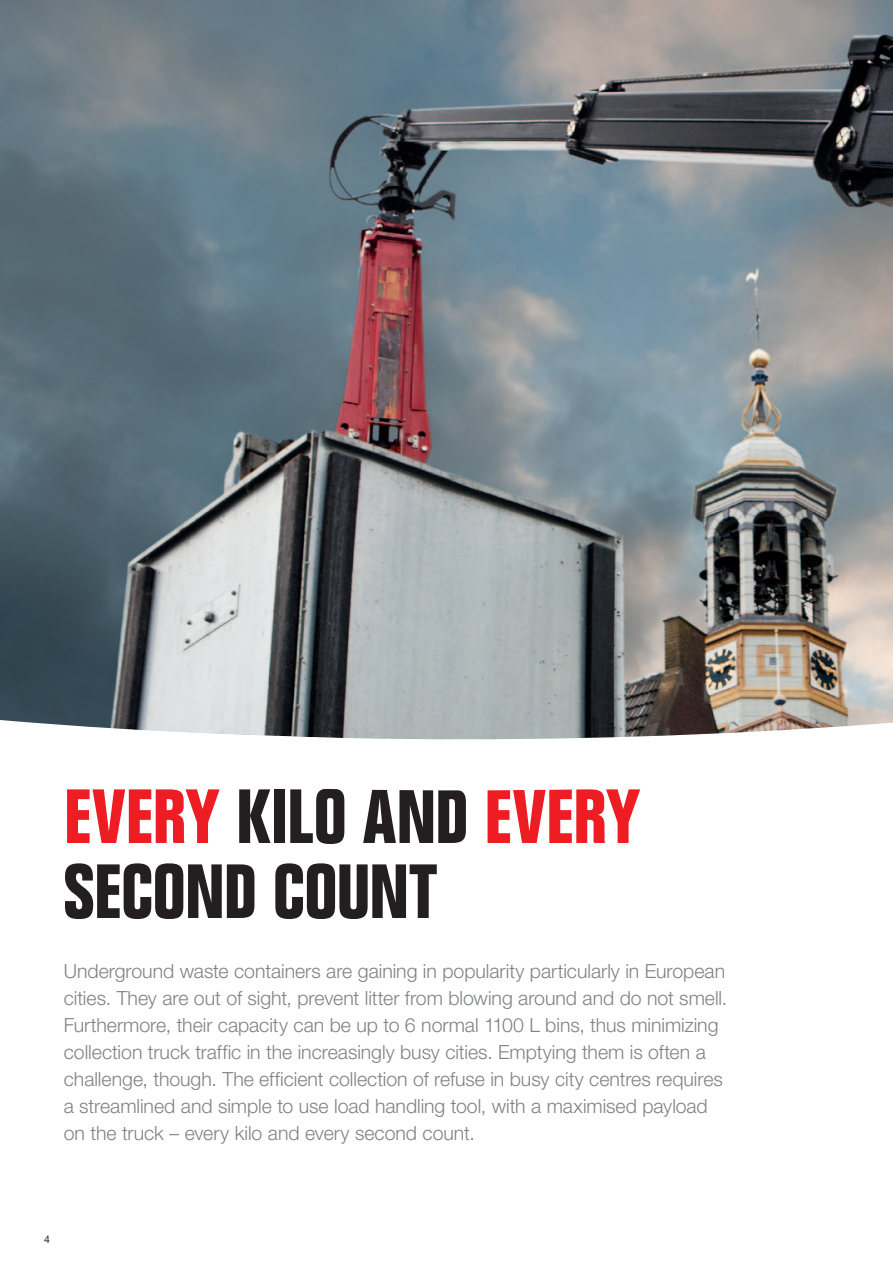
<style>
.page{position:relative;width:893px;height:1263px;background:#fff}
.page>*{position:absolute;margin:0;border:0;box-sizing:border-box;transform-origin:0 0}
.t1{font:700 condensed 75px/75px "Folio";letter-spacing:-.005em;color:#231f20}
.t2{font:300 19.5px/27px "Helvetica Neue";color:#808285}
.t3{font:10.5px "Helvetica Neue";color:#231f20}
.s1{color:#ee1d23}
</style>
<div class="page">
<img style="left:0;top:0;width:893px;height:577px">
<img style="left:0;top:577px;width:893px;height:163px">
<h1 class="t1" style="left:64px;top:781px;width:578px"><span class="s1">EVERY</span> KILO AND <span class="s1">EVERY<br></span>SECOND COUNT</h1>
<p class="t2" style="left:64px;top:957px;width:665px">Underground waste containers are gaining in popularity particularly in European cities. They are out of sight, prevent litter from blowing around and do not smell.<br>Furthermore, their capacity can be up to 6 normal 1100 L bins, thus minimizing collection truck traffic in the increasingly busy cities. Emptying them is often a challenge, though. The efficient collection of refuse in busy city centres requires a streamlined and simple to use load handling tool, with a maximised payload on the truck – every kilo and every second count.</p>
<p class="t3" style="left:44px;top:1233px;width:7px">4</p>
</div>
